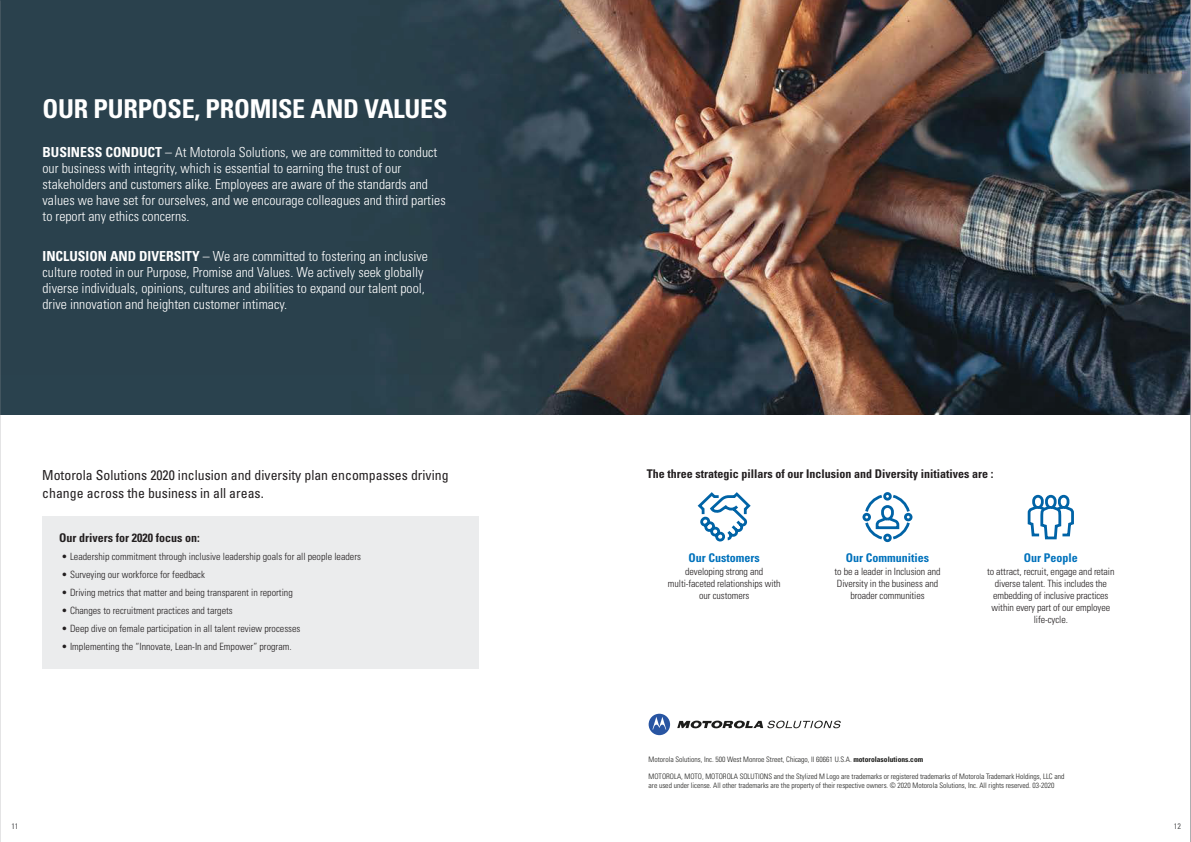
<style>
.page{position:relative;width:1191px;height:842px;background:#fff}
.page>*{position:absolute;margin:0;border:0;box-sizing:border-box;transform-origin:0 0}
.t1{font:700 condensed 26px "Univers";letter-spacing:-.01em;color:#fff}
.t2{font:300 condensed 13.8px/16px "Univers";color:#fff}
.t3{font:condensed 13.8px/18px "Univers";color:#231f20}
.t4{font:700 condensed 12px "Univers";color:#231f20}
.t5{font:700 condensed 12px "Univers";color:#0072bc}
.t6{font:300 condensed 10px/12px "Univers";color:#231f20;text-align:center}
.t7{font:condensed 8px "Univers";color:#595a5c}
.t8{font:300 condensed 7.5px/9.7px "Univers";color:#1d1d1b}
.s1{font-weight:700}
</style>
<div class="page">
<img style="left:0;top:0;width:1191px;height:414px">
<svg style="left:697px;top:492px;width:54px;height:50px"></svg>
<svg style="left:862px;top:492px;width:51px;height:51px"></svg>
<svg style="left:1027px;top:494px;width:47px;height:46px"></svg>
<div style="left:42px;top:516px;width:436px;height:153px;background:#ebeced"></div>
<svg style="left:648px;top:714px;width:22px;height:21px"></svg>
<svg style="left:677px;top:721px;width:163px;height:8px"></svg>
<h1 class="t1" style="left:43px;top:92px;width:406px">OUR PURPOSE, PROMISE AND VALUES</h1>
<p class="t2" style="left:43px;top:144px;width:405px"><span class="s1">BUSINESS CONDUCT</span> – At Motorola Solutions, we are committed to conduct our business with integrity, which is essential to earning the trust of our stakeholders and customers alike. Employees are aware of the standards and values we have set for ourselves, and we encourage colleagues and third parties to report any ethics concerns.</p>
<p class="t2" style="left:43px;top:248px;width:387px"><span class="s1">INCLUSION AND DIVERSITY</span> – We are committed to fostering an inclusive culture rooted in our Purpose, Promise and Values. We actively seek globally diverse individuals, opinions, cultures and abilities to expand our talent pool, drive innovation and heighten customer intimacy.</p>
<h2 class="t3" style="left:42px;top:466px;width:408px">Motorola Solutions 2020 inclusion and diversity plan encompasses driving change across the business in all areas.</h2>
<p class="t4" style="left:59px;top:530px;width:142px">Our drivers for 2020 focus on:</p>
<p class="t6" style="left:61px;top:551px;width:301px">• Leadership commitment through inclusive leadership goals for all people leaders</p>
<p class="t6" style="left:61px;top:569px;width:145px">• Surveying our workforce for feedback</p>
<p class="t6" style="left:61px;top:587px;width:233px">• Driving metrics that matter and being transparent in reporting</p>
<p class="t6" style="left:61px;top:605px;width:173px">• Changes to recruitment practices and targets</p>
<p class="t6" style="left:61px;top:623px;width:240px">• Deep dive on female participation in all talent review processes</p>
<p class="t6" style="left:61px;top:641px;width:232px">• Implementing the “Innovate, Lean-In and Empower” program.</p>
<p class="t4" style="left:647px;top:466px;width:348px">The three strategic pillars of our Inclusion and Diversity initiatives are :</p>
<p class="t5" style="left:688px;top:550px;width:73px">Our Customers</p>
<p class="t6" style="left:668px;top:565px;width:114px">developing strong and multi-faceted relationships with our customers</p>
<p class="t5" style="left:846px;top:550px;width:85px">Our Communities</p>
<p class="t6" style="left:834px;top:565px;width:108px">to be a leader in Inclusion and<br>Diversity in the business and broader communities</p>
<p class="t5" style="left:1023px;top:550px;width:55px">Our People</p>
<p class="t6" style="left:987px;top:565px;width:129px">to attract, recruit, engage and retain diverse talent. This includes the embedding of inclusive practices within every part of our employee life-cycle.</p>
<p class="t8" style="left:648px;top:754px;width:276px">Motorola Solutions, Inc. 500 West Monroe Street, Chicago, Il 60661 U.S.A. <span class="s1">motorolasolutions.com</span></p>
<p class="t8" style="left:648px;top:771px;width:417px">MOTOROLA, MOTO, MOTOROLA SOLUTIONS and the Stylized M Logo are trademarks or registered trademarks of Motorola Trademark Holdings, LLC and are used under license. All other trademarks are the property of their respective owners. © 2020 Motorola Solutions, Inc. All rights reserved. 03-2020</p>
<p class="t7" style="left:11px;top:821px;width:9px">11</p>
<p class="t7" style="left:1173px;top:821px;width:9px">12</p>
</div>
